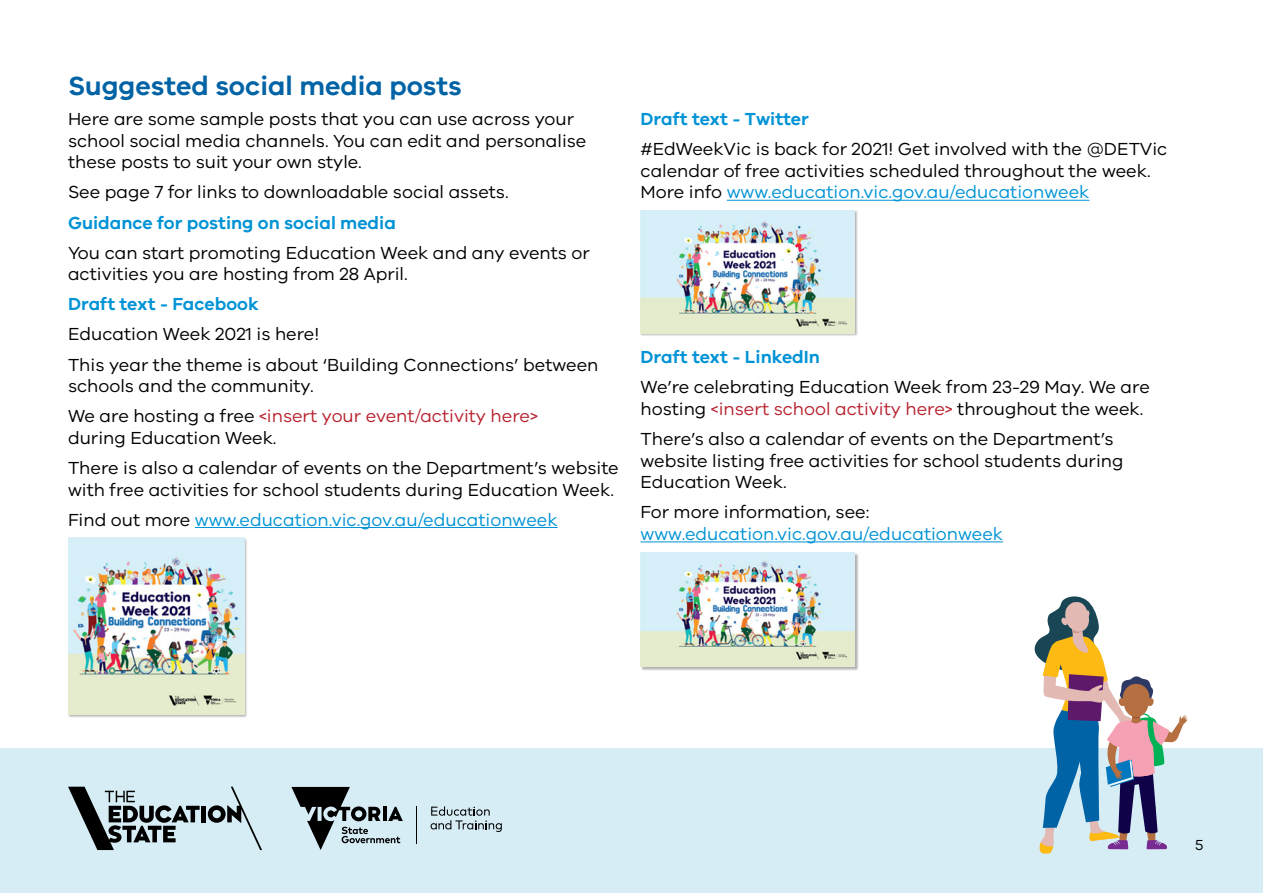
<style>
.page{position:relative;width:1263px;height:893px;background:#fff}
.page>*{position:absolute;margin:0;border:0;box-sizing:border-box;transform-origin:0 0}
.t1{font:600 27px "VIC";color:#0063a5}
.t2{font:18px/21.6px "VIC";color:#000}
.t3{font:600 18px "VIC";color:#0093d6}
.t4{font:18px "VIC";color:#0093d6}
.t5{font:15px "VIC";color:#000}
.s1{color:#b8232f}
.s2{color:#0093d6}
</style>
<div class="page">
<div style="left:0;top:748px;width:1263px;height:145px;background:#d6edf5"></div>
<hr style="left:416px;top:806px;width:1px;height:37px;background:#000">
<svg style="left:291px;top:787px;width:112px;height:63px"></svg>
<svg style="left:431px;top:806px;width:71px;height:26px"></svg>
<hr style="left:202px;top:806px;width:4px;height:16px;background:#000">
<svg style="left:208px;top:787px;width:54px;height:63px"></svg>
<svg style="left:68px;top:787px;width:132px;height:63px"></svg>
<svg style="left:1034px;top:596px;width:154px;height:258px"></svg>
<hr style="left:195px;top:527px;width:363px;height:1px;background:#0093d6">
<div style="left:68px;top:538px;width:180px;height:180px;background:#000;opacity:.3"></div>
<img style="left:68px;top:538px;width:176px;height:176px">
<hr style="left:727px;top:200px;width:362px;height:1px;background:#0093d6">
<hr style="left:640px;top:541px;width:363px;height:1px;background:#0093d6">
<div style="left:640px;top:210px;width:218px;height:126px;background:#000;opacity:.3"></div>
<img style="left:640px;top:211px;width:215px;height:122px">
<div style="left:641px;top:553px;width:217px;height:118px;background:#000;opacity:.3"></div>
<img style="left:640px;top:552px;width:215px;height:115px">
<h1 class="t1" style="left:68px;top:70px;width:395px">Suggested social media posts</h1>
<p class="t2" style="left:68px;top:108px;width:520px">Here are some sample posts that you can use across your school social media channels. You can edit and personalise these posts to suit your own style.</p>
<p class="t2" style="left:68px;top:181px;width:442px">See page 7 for links to downloadable social assets.</p>
<p class="t3" style="left:68px;top:212px;width:329px">Guidance for posting on social media</p>
<p class="t2" style="left:68px;top:241px;width:523px">You can start promoting Education Week and any events or activities you are hosting from 28 April.</p>
<p class="t3" style="left:68px;top:293px;width:192px">Draft text - Facebook</p>
<p class="t2" style="left:68px;top:319px;width:532px;line-height:30.2px">Education Week 2021 is here!<br>This year the theme is about ‘Building Connections’ between</p>
<p class="t2" style="left:68px;top:370px;width:471px;line-height:30.2px">schools and the community.<br>We are hosting a free <span class="s1">&lt;insert your event/activity here&gt;</span></p>
<p class="t2" style="left:68px;top:422px;width:552px;line-height:30.2px">during Education Week.<br>There is also a calendar of events on the Department’s website</p>
<p class="t2" style="left:68px;top:474px;width:547px;line-height:30.2px">with free activities for school students during Education Week.<br>Find out more <span class="s2">www.education.vic.gov.au/educationweek</span></p>
<p class="t3" style="left:640px;top:108px;width:170px">Draft text - Twitter</p>
<p class="t2" style="left:640px;top:138px;width:528px">#EdWeekVic is back for 2021! Get involved with the @DETVic calendar of free activities scheduled throughout the week.<br>More info <span class="s2">www.education.vic.gov.au/educationweek</span></p>
<p class="t3" style="left:640px;top:346px;width:181px">Draft text - LinkedIn</p>
<p class="t2" style="left:640px;top:376px;width:511px">We’re celebrating Education Week from 23-29 May. We are hosting <span class="s1">&lt;insert school activity here&gt;</span> throughout the week.</p>
<p class="t2" style="left:640px;top:428px;width:484px">There’s also a calendar of events on the Department’s website listing free activities for school students during<br>Education Week.</p>
<p class="t2" style="left:640px;top:501px;width:230px">For more information, see:</p>
<p class="t4" style="left:640px;top:523px;width:364px">www.education.vic.gov.au/educationweek</p>
<p class="t5" style="left:1195px;top:836px;width:10px">5</p>
</div>
